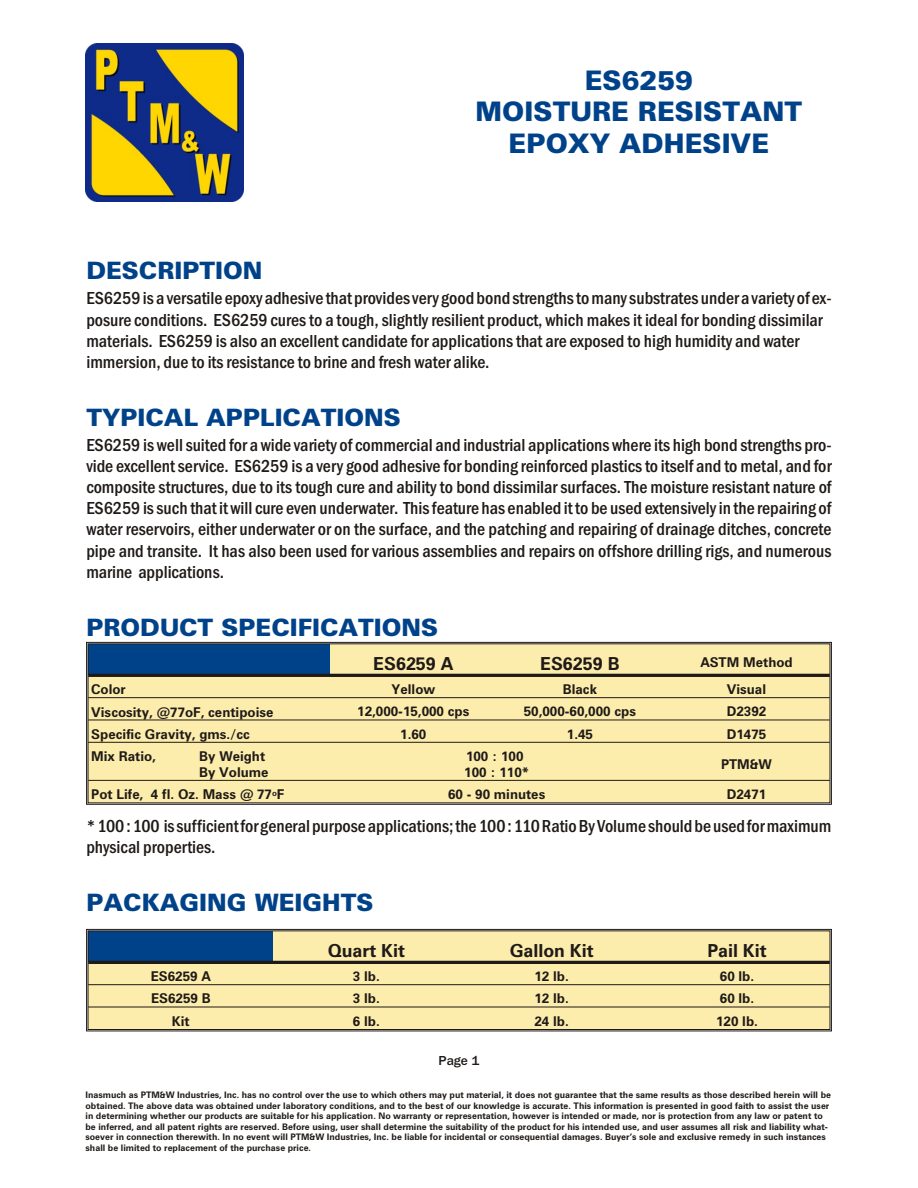
<style>
.page{position:relative;width:918px;height:1188px;background:#fff}
.page>*{position:absolute;margin:0;border:0;box-sizing:border-box;transform-origin:0 0}
.t1{font:27px/31.5px "Zurich Blk BT";color:#00428a;text-align:center}
.t2{font:24px "Zurich Blk BT";color:#00428a}
.t3{font:18px/21px "Franklin Gothic Medium Cond";color:#1f1a17}
.t4{font:700 18px "Zurich BT";color:#1f1a17}
.t5{font:700 13.5px/15.8px "Zurich BT";color:#1f1a17}
.t6{font:500 13.5px "Franklin Gothic";color:#1f1a17}
.t7{font:700 9px/10.5px "Zurich BT";letter-spacing:.005em;color:#1f1a17}
</style>
<div class="page">
<div style="left:88px;top:644px;width:242px;height:31px;background:#00428a"></div>
<div style="left:330px;top:644px;width:167px;height:31px;background:#fcedad"></div>
<div style="left:497px;top:644px;width:166px;height:31px;background:#fcedad"></div>
<div style="left:663px;top:644px;width:167px;height:31px;background:#fcedad"></div>
<div style="left:88px;top:675px;width:242px;height:23px;background:#fcedad"></div>
<div style="left:330px;top:675px;width:167px;height:23px;background:#fcedad"></div>
<div style="left:497px;top:675px;width:166px;height:23px;background:#fcedad"></div>
<div style="left:663px;top:675px;width:167px;height:23px;background:#fcedad"></div>
<div style="left:88px;top:698px;width:242px;height:22px;background:#fcedad"></div>
<div style="left:330px;top:698px;width:167px;height:22px;background:#fcedad"></div>
<div style="left:497px;top:698px;width:166px;height:22px;background:#fcedad"></div>
<div style="left:663px;top:698px;width:167px;height:22px;background:#fcedad"></div>
<div style="left:88px;top:720px;width:242px;height:22px;background:#fcedad"></div>
<div style="left:330px;top:720px;width:167px;height:22px;background:#fcedad"></div>
<div style="left:497px;top:720px;width:166px;height:22px;background:#fcedad"></div>
<div style="left:663px;top:720px;width:167px;height:22px;background:#fcedad"></div>
<div style="left:88px;top:742px;width:242px;height:38px;background:#fcedad"></div>
<div style="left:330px;top:742px;width:333px;height:38px;background:#fcedad"></div>
<div style="left:663px;top:742px;width:167px;height:38px;background:#fcedad"></div>
<div style="left:88px;top:780px;width:242px;height:23px;background:#fcedad"></div>
<div style="left:330px;top:780px;width:333px;height:23px;background:#fcedad"></div>
<div style="left:663px;top:780px;width:167px;height:23px;background:#fcedad"></div>
<div style="left:86px;top:642px;width:746px;height:162px;border:1px solid #1f1a17"></div>
<hr style="left:88px;top:674px;width:742px;height:3px;background:#1f1a17">
<hr style="left:88px;top:697px;width:742px;height:1px;background:#1f1a17">
<hr style="left:88px;top:720px;width:742px;height:1px;background:#1f1a17">
<hr style="left:88px;top:742px;width:742px;height:1px;background:#1f1a17">
<hr style="left:88px;top:780px;width:742px;height:1px;background:#1f1a17">
<div style="left:88px;top:931px;width:186px;height:31px;background:#00428a"></div>
<div style="left:274px;top:931px;width:185px;height:31px;background:#fcedad"></div>
<div style="left:459px;top:931px;width:185px;height:31px;background:#fcedad"></div>
<div style="left:644px;top:931px;width:186px;height:31px;background:#fcedad"></div>
<div style="left:88px;top:962px;width:186px;height:23px;background:#fcedad"></div>
<div style="left:274px;top:962px;width:185px;height:23px;background:#fcedad"></div>
<div style="left:459px;top:962px;width:185px;height:23px;background:#fcedad"></div>
<div style="left:644px;top:962px;width:186px;height:23px;background:#fcedad"></div>
<div style="left:88px;top:985px;width:186px;height:22px;background:#fcedad"></div>
<div style="left:274px;top:985px;width:185px;height:22px;background:#fcedad"></div>
<div style="left:459px;top:985px;width:185px;height:22px;background:#fcedad"></div>
<div style="left:644px;top:985px;width:186px;height:22px;background:#fcedad"></div>
<div style="left:88px;top:1007px;width:186px;height:22px;background:#fcedad"></div>
<div style="left:274px;top:1007px;width:185px;height:22px;background:#fcedad"></div>
<div style="left:459px;top:1007px;width:185px;height:22px;background:#fcedad"></div>
<div style="left:644px;top:1007px;width:186px;height:22px;background:#fcedad"></div>
<div style="left:86px;top:929px;width:746px;height:102px;border:1px solid #1f1a17"></div>
<div style="left:88px;top:931px;width:742px;height:99px;border:1px solid #1f1a17"></div>
<hr style="left:88px;top:961px;width:742px;height:3px;background:#1f1a17">
<hr style="left:88px;top:984px;width:742px;height:1px;background:#1f1a17">
<hr style="left:88px;top:1007px;width:742px;height:1px;background:#1f1a17">
<img style="left:85px;top:43px;width:158px;height:158px">
<h1 class="t1" style="left:476px;top:67px;width:328px">ES6259<br>MOIS TURE RESISTANT<br>EP OXY ADHESIVE</h1>
<h2 class="t2" style="left:86px;top:261px;width:177px">DE SCRIP TION</h2>
<p class="t3" style="left:86px;top:289px;width:747px">ES6259 is a versa tile ep oxy ad he sive that pro vides very good bond strengths to many substrates un der a variety of ex - po sure con di tions. ES6259 cures to a tough, slightly re sil ient prod uct, which makes it ideal for bond ing dis sim i lar ma te ri als. ES6259 is also an ex cel lent can di date for ap pli ca tions that are ex posed to high hu mid ity and wa ter<br>im mersion, due to its re sistance to brine and fresh water alike.</p>
<h2 class="t2" style="left:86px;top:408px;width:316px">TYP I CAL AP PLI CA TIONS</h2>
<p class="t3" style="left:86px;top:436px;width:747px;text-align:justify">ES6259 is well suited for a wide va ri ety of com mercial and in dustrial ap pli ca tions where its high bond strengths pro - vide ex cel lent service. ES6259 is a very good ad he sive for bond ing rein forced plastics to it self and to metal, and for compos ite struc tures, due to its tough cure and abil ity to bond dis sim i lar surfaces. The moisture re sistant na ture of ES6259 is such that it will cure even un derwa ter. This fea ture has en abled it to be used ex tensively in the repair ing of wa ter res ervoirs, ei ther un derwa ter or on the surface, and the patch ing and re pair ing of drain age ditches, con crete pipe and transite. It has also been used for var i ous as sem blies and repairs on offshore drilling rigs, and numerous marine applications.</p>
<h2 class="t2" style="left:86px;top:618px;width:353px">PROD UCT SPECIFICATIONS</h2>
<p class="t4" style="left:373px;top:657px;width:82px">ES6259 A</p>
<p class="t4" style="left:540px;top:657px;width:81px">ES6259 B</p>
<p class="t5" style="left:700px;top:656px;width:94px">ASTM Method</p>
<p class="t5" style="left:91px;top:683px;width:36px">Color</p>
<p class="t5" style="left:391px;top:683px;width:45px">Yellow</p>
<p class="t5" style="left:563px;top:683px;width:36px">Black</p>
<p class="t5" style="left:727px;top:683px;width:41px">Vi sual</p>
<p class="t5" style="left:91px;top:705px;width:184px">Vis cos ity, @77oF, centipoise</p>
<p class="t5" style="left:357px;top:705px;width:114px">12,000-15,000 cps</p>
<p class="t5" style="left:524px;top:705px;width:114px">50,000-60,000 cps</p>
<p class="t5" style="left:727px;top:705px;width:41px">D2392</p>
<p class="t5" style="left:91px;top:728px;width:160px">Spe cific Grav ity, gms./cc</p>
<p class="t5" style="left:400px;top:727px;width:28px">1.60</p>
<p class="t5" style="left:567px;top:727px;width:28px">1.45</p>
<p class="t5" style="left:727px;top:727px;width:41px">D1475</p>
<p class="t5" style="left:91px;top:750px;width:66px">Mix Ra tio,</p>
<p class="t5" style="left:199px;top:750px;width:71px">By Weight<br>By Volume</p>
<p class="t5" style="left:464px;top:750px;width:66px">100 : 100<br>100 : 110*</p>
<p class="t5" style="left:721px;top:758px;width:52px">PTM&amp;W</p>
<p class="t5" style="left:91px;top:788px;width:195px">Pot Life, 4 fl. Oz. Mass @ 77<sup>o</sup>F</p>
<p class="t5" style="left:448px;top:788px;width:99px">60 - 90 minutes</p>
<p class="t5" style="left:727px;top:788px;width:41px">D2471</p>
<p class="t3" style="left:86px;top:816px;width:747px">* 100 : 100 is suffi cient for gen eral purpose ap pli ca tions; the 100 : 110 Ra tio By Vol ume should be used for maxi mum phys i cal prop er ties.</p>
<h2 class="t2" style="left:86px;top:893px;width:289px">PACK AG ING WEIGHTS</h2>
<p class="t4" style="left:328px;top:944px;width:79px">Quart Kit</p>
<p class="t4" style="left:510px;top:944px;width:85px">Gal lon Kit</p>
<p class="t4" style="left:707px;top:944px;width:61px">Pail Kit</p>
<p class="t5" style="left:151px;top:970px;width:62px">ES6259 A</p>
<p class="t5" style="left:353px;top:970px;width:28px">3 lb.</p>
<p class="t5" style="left:534px;top:970px;width:36px">12 lb.</p>
<p class="t5" style="left:720px;top:970px;width:36px">60 lb.</p>
<p class="t5" style="left:151px;top:992px;width:61px">ES6259 B</p>
<p class="t5" style="left:353px;top:992px;width:28px">3 lb.</p>
<p class="t5" style="left:534px;top:992px;width:36px">12 lb.</p>
<p class="t5" style="left:720px;top:992px;width:36px">60 lb.</p>
<p class="t5" style="left:172px;top:1014px;width:19px">Kit</p>
<p class="t5" style="left:353px;top:1014px;width:28px">6 lb.</p>
<p class="t5" style="left:534px;top:1014px;width:36px">24 lb.</p>
<p class="t5" style="left:716px;top:1014px;width:43px">120 lb.</p>
<p class="t6" style="left:439px;top:1055px;width:42px">Page 1</p>
<p class="t7" style="left:85px;top:1091px;width:747px">Inasmuch as PTM&amp;W In dus tries, Inc. has no con trol over the use to which oth ers may put ma te rial, it does not guaran tee that the same re sults as those de scribed herein will be ob tained. The above data was ob tained un der lab o ra tory con di tions, and to the best of our knowl edge is ac cu rate. This in for ma tion is pre sented in good faith to as sist the user in de ter min ing whether our prod ucts are suitable for his ap pli ca tion. No war ranty or rep re sen ta tion, how ever is in tended or made, nor is protec tion from any law or pat ent to be in ferred, and all patent rights are re served. Be fore using, user shall de ter mine the suit abil ity of the prod uct for his in tended use, and user as sumes all risk and li a bil ity what&shy;so ever in con nec tion there with. In no event will PTM&amp;W In dus tries, Inc. be li a ble for in ci den tal or con se quen tial dam ages. Buyer’s sole and ex clu sive rem edy in such in stances shall be lim ited to re place ment of the pur chase price.</p>
</div>
